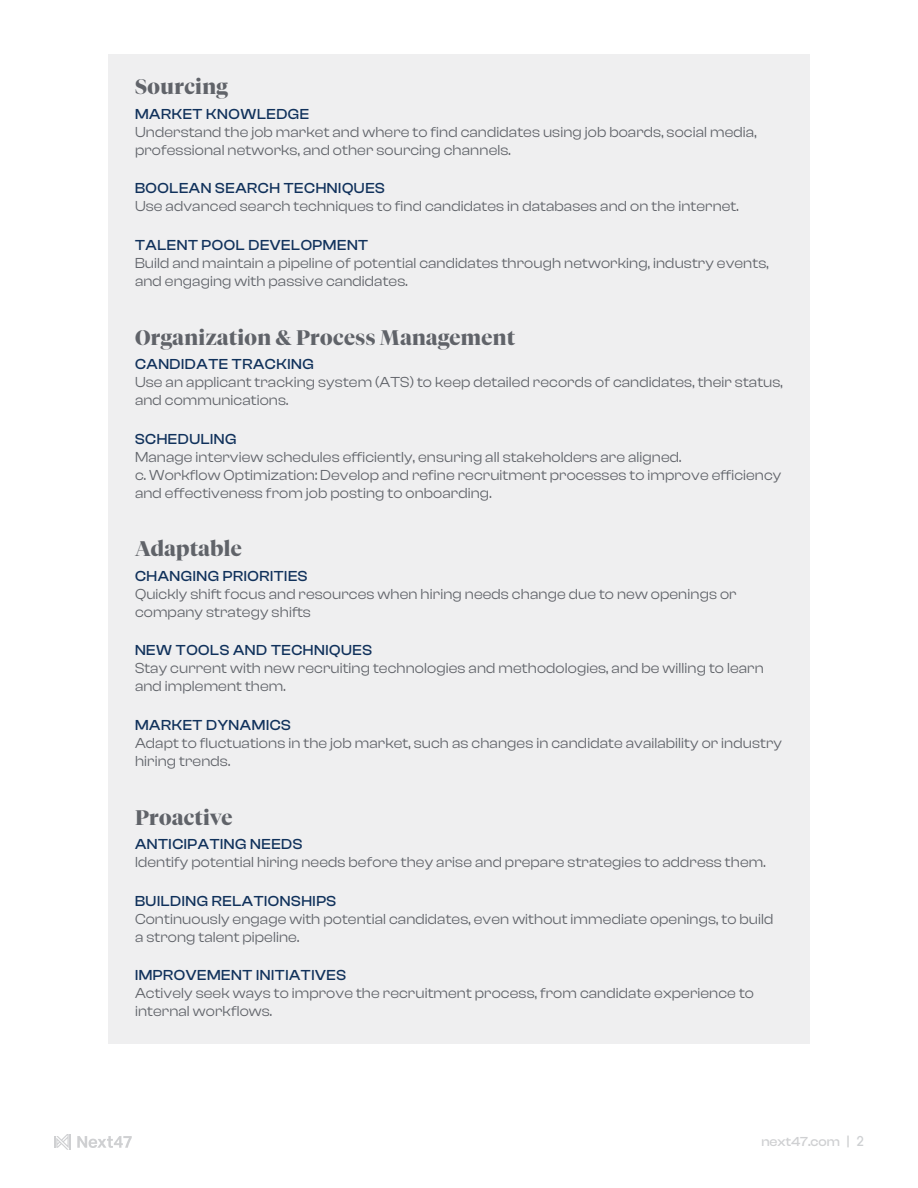
<style>
.page{position:relative;width:918px;height:1188px;background:#fff}
.page>*{position:absolute;margin:0;border:0;box-sizing:border-box;transform-origin:0 0}
.Section_title{font:700 21px "Tiempos Fine";letter-spacing:.02em;color:#606369}
.Body_Copy_Indention{font:15px/18px "Clash Display";letter-spacing:.01em;color:#606369}
.Section_subtitle{font:500 15px "Clash Display";letter-spacing:.04em;color:#10315b}
.t1{font:500 13.5px "Clash Display";color:#cfd0d2}
.s1{font-family:"ITC Avant Garde Pro";color:#ced0d2}
</style>
<div class="page">
<svg style="left:77px;top:1136px;width:55px;height:12px"></svg>
<svg style="left:54px;top:1134px;width:17px;height:16px"></svg>
<div style="left:109px;top:54px;width:701px;height:989px;background:#efeff0"></div>
<p class="Section_title" style="left:135px;top:74px;width:94px">Sourcing</p>
<p class="Section_subtitle" style="left:135px;top:106px;width:176px">MARKET KNOWLEDGE</p>
<p class="Body_Copy_Indention" style="left:135px;top:123px;width:623px">Understand the job market and where to find candidates using job boards, social media, professional networks, and other sourcing channels.</p>
<p class="Section_subtitle" style="left:135px;top:180px;width:251px">BOOLEAN SEARCH TECHNIQUES</p>
<p class="Body_Copy_Indention" style="left:135px;top:197px;width:605px">Use advanced search techniques to find candidates in databases and on the internet.</p>
<p class="Section_subtitle" style="left:135px;top:236px;width:235px">TALENT POOL DEVELOPMENT</p>
<p class="Body_Copy_Indention" style="left:135px;top:253px;width:635px">Build and maintain a pipeline of potential candidates through networking, industry events, and engaging with passive candidates.</p>
<p class="Section_title" style="left:135px;top:325px;width:382px">Organization &amp; Process Management</p>
<p class="Section_subtitle" style="left:135px;top:356px;width:180px">CANDIDATE TRACKING</p>
<p class="Body_Copy_Indention" style="left:135px;top:373px;width:649px">Use an applicant tracking system (ATS) to keep detailed records of candidates, their status, and communications.</p>
<p class="Section_subtitle" style="left:135px;top:430px;width:103px">SCHEDULING</p>
<p class="Body_Copy_Indention" style="left:135px;top:447px;width:648px">Manage interview schedules efficiently, ensuring all stakeholders are aligned.<br>c. Workflow Optimization: Develop and refine recruitment processes to improve efficiency and effectiveness from job posting to onboarding.</p>
<p class="Section_title" style="left:135px;top:536px;width:108px">Adaptable</p>
<p class="Section_subtitle" style="left:135px;top:568px;width:174px">CHANGING PRIORITIES</p>
<p class="Body_Copy_Indention" style="left:135px;top:585px;width:603px">Quickly shift focus and resources when hiring needs change due to new openings or company strategy shifts</p>
<p class="Section_subtitle" style="left:135px;top:642px;width:239px">NEW TOOLS AND TECHNIQUES</p>
<p class="Body_Copy_Indention" style="left:135px;top:659px;width:630px">Stay current with new recruiting technologies and methodologies, and be willing to learn and implement them.</p>
<p class="Section_subtitle" style="left:135px;top:716px;width:157px">MARKET DYNAMICS</p>
<p class="Body_Copy_Indention" style="left:135px;top:734px;width:649px">Adapt to fluctuations in the job market, such as changes in candidate availability or industry hiring trends.</p>
<p class="Section_title" style="left:135px;top:805px;width:99px">Proactive</p>
<p class="Section_subtitle" style="left:135px;top:836px;width:169px">ANTICIPATING NEEDS</p>
<p class="Body_Copy_Indention" style="left:135px;top:853px;width:632px">Identify potential hiring needs before they arise and prepare strategies to address them.</p>
<p class="Section_subtitle" style="left:135px;top:892px;width:203px">BUILDING RELATIONSHIPS</p>
<p class="Body_Copy_Indention" style="left:135px;top:910px;width:640px">Continuously engage with potential candidates, even without immediate openings, to build a strong talent pipeline.</p>
<p class="Section_subtitle" style="left:135px;top:967px;width:212px">IMPROVEMENT INITIATIVES</p>
<p class="Body_Copy_Indention" style="left:135px;top:984px;width:620px">Actively seek ways to improve the recruitment process, from candidate experience to internal workflows.</p>
<p class="t1" style="left:761px;top:1134px;width:104px">next47.com | <span class="s1">2</span></p>
</div>
